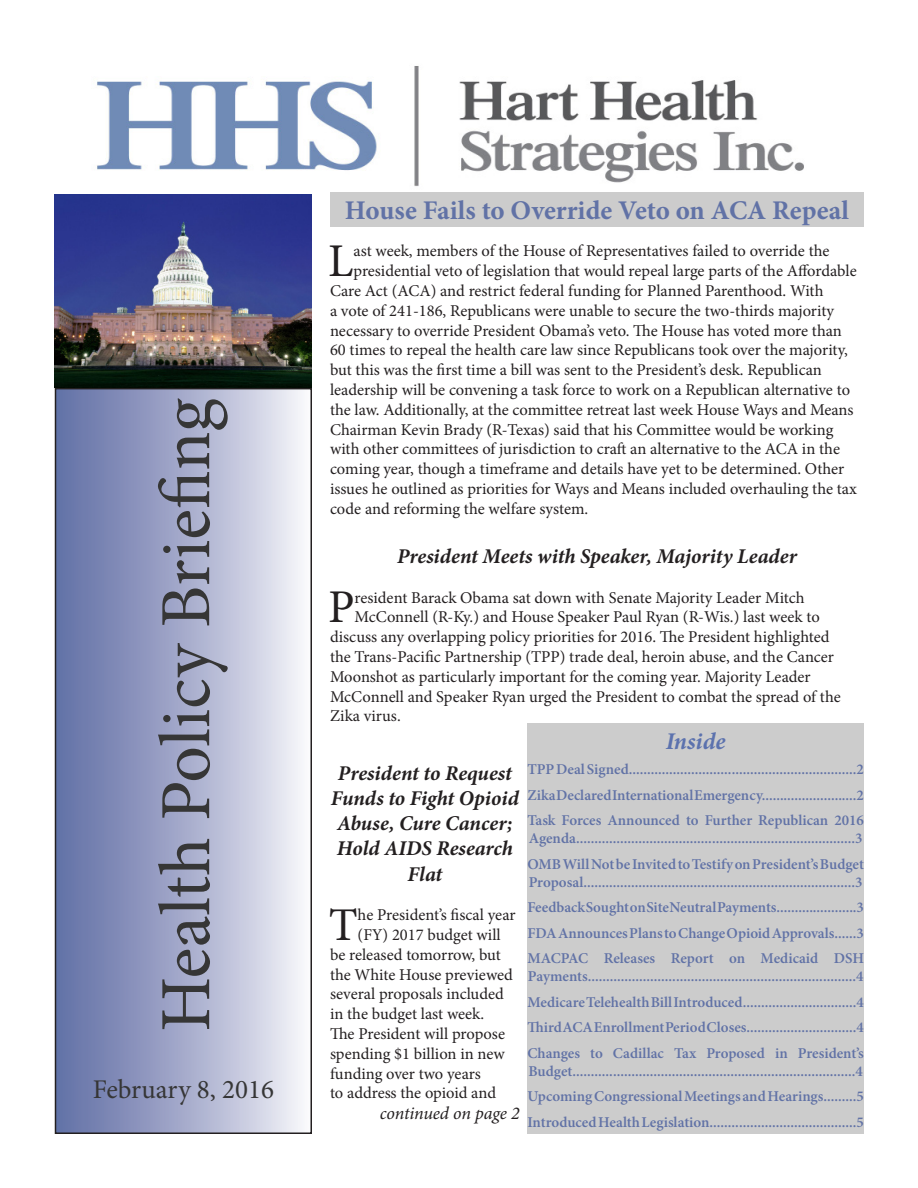
<style>
.page{position:relative;width:918px;height:1188px;background:#fff}
.page>*{position:absolute;margin:0;border:0;box-sizing:border-box;transform-origin:0 0}
.t1{font:72px "Minion Pro";color:#363636}
.Paragraph_Style_1{font:46.95px "Minion Pro";color:#231f20}
.t2{font:700 27px "Minion Pro";color:#6172a6}
.t3{font:27px "Minion Pro";color:#363636}
.t4{font:italic 700 24px "Minion Pro";letter-spacing:.005em;color:#5c72ae}
.t5{font:italic 700 21px/25.2px "Minion Pro";color:#231f20;text-align:center}
.t6{font:italic 18px "Minion Pro";letter-spacing:-.01em;color:#231f20}
.Paragraph_Style_1-2{font:16.5px "Minion Pro";color:#231f20}
.t7{font:600 15px/18px "Minion Pro";color:#6172a6}
</style>
<div class="page">
<div style="left:56px;top:389px;width:255px;height:744px;background:linear-gradient(to right,#5c6aa3,#f4f3f8)"></div>
<div style="left:55px;top:388px;width:257px;height:746px;border:2px solid #231f20"></div>
<div style="left:527px;top:724px;width:337px;height:410px;background:#ccc"></div>
<img style="left:97px;top:66px;width:707px;height:121px">
<div style="left:330px;top:192px;width:534px;height:35px;background:#ccc"></div>
<img style="left:54px;top:194px;width:258px;height:194px">
<p class="t1" style="left:138px;top:1032px;width:635px;rotate:-90deg">Health Policy Briefing</p>
<p class="t3" style="left:93px;top:1071px;width:183px">February 8, 2016</p>
<p class="t2" style="left:345px;top:192px;width:506px">House Fails to Override Veto on ACA Repeal</p>
<p class="Paragraph_Style_1" style="left:328px;top:230px;width:27px">L</p>
<p class="Paragraph_Style_1-2" style="left:354px;top:240px;width:478px">ast week, members of the House of Representatives failed to override the</p>
<p class="Paragraph_Style_1-2" style="left:354px;top:260px;width:505px">presidential veto of legislation that would repeal large parts of the Affordable</p>
<p class="Paragraph_Style_1-2" style="left:330px;top:280px;width:495px">Care Act (ACA) and restrict federal funding for Planned Parenthood. With</p>
<p class="Paragraph_Style_1-2" style="left:330px;top:300px;width:506px">a vote of 241-186, Republicans were unable to secure the two-thirds majority</p>
<p class="Paragraph_Style_1-2" style="left:330px;top:319px;width:513px">necessary to override President Obama’s veto. The House has voted more than</p>
<p class="Paragraph_Style_1-2" style="left:330px;top:339px;width:519px">60 times to repeal the health care law since Republicans took over the majority,</p>
<p class="Paragraph_Style_1-2" style="left:330px;top:359px;width:493px">but this was the first time a bill was sent to the President’s desk. Republican</p>
<p class="Paragraph_Style_1-2" style="left:330px;top:379px;width:522px">leadership will be convening a task force to work on a Republican alternative to</p>
<p class="Paragraph_Style_1-2" style="left:330px;top:399px;width:525px">the law. Additionally, at the committee retreat last week House Ways and Means</p>
<p class="Paragraph_Style_1-2" style="left:330px;top:418px;width:505px">Chairman Kevin Brady (R-Texas) said that his Committee would be working</p>
<p class="Paragraph_Style_1-2" style="left:330px;top:438px;width:512px">with other committees of jurisdiction to craft an alternative to the ACA in the</p>
<p class="Paragraph_Style_1-2" style="left:330px;top:458px;width:516px">coming year, though a timeframe and details have yet to be determined. Other</p>
<p class="Paragraph_Style_1-2" style="left:330px;top:478px;width:529px">issues he outlined as priorities for Ways and Means included overhauling the tax</p>
<p class="Paragraph_Style_1-2" style="left:330px;top:498px;width:260px">code and reforming the welfare system.</p>
<p class="t5" style="left:397px;top:543px;width:401px">President Meets with Speaker, Majority Leader</p>
<p class="Paragraph_Style_1" style="left:328px;top:576px;width:28px">P</p>
<p class="Paragraph_Style_1-2" style="left:355px;top:586px;width:452px">resident Barack Obama sat down with Senate Majority Leader Mitch</p>
<p class="Paragraph_Style_1-2" style="left:355px;top:606px;width:467px">McConnell (R-Ky.) and House Speaker Paul Ryan (R-Wis.) last week to</p>
<p class="Paragraph_Style_1-2" style="left:330px;top:626px;width:501px">discuss any overlapping policy priorities for 2016. The President highlighted</p>
<p class="Paragraph_Style_1-2" style="left:330px;top:646px;width:506px">the Trans-Pacific Partnership (TPP) trade deal, heroin abuse, and the Cancer</p>
<p class="Paragraph_Style_1-2" style="left:330px;top:665px;width:482px">Moonshot as particularly important for the coming year. Majority Leader</p>
<p class="Paragraph_Style_1-2" style="left:330px;top:685px;width:512px">McConnell and Speaker Ryan urged the President to combat the spread of the</p>
<p class="Paragraph_Style_1-2" style="left:330px;top:705px;width:72px">Zika virus.</p>
<p class="t5" style="left:331px;top:760px;width:190px">President to Request<br>Funds to Fight Opioid<br>Abuse, Cure Cancer;<br>Hold AIDS Research<br>Flat</p>
<p class="Paragraph_Style_1" style="left:329px;top:894px;width:30px">T</p>
<p class="Paragraph_Style_1-2" style="left:358px;top:904px;width:159px">he President’s fiscal year</p>
<p class="Paragraph_Style_1-2" style="left:358px;top:924px;width:145px">(FY) 2017 budget will</p>
<p class="Paragraph_Style_1-2" style="left:330px;top:944px;width:172px">be released tomorrow, but</p>
<p class="Paragraph_Style_1-2" style="left:330px;top:963px;width:185px">the White House previewed</p>
<p class="Paragraph_Style_1-2" style="left:330px;top:983px;width:175px">several proposals included</p>
<p class="Paragraph_Style_1-2" style="left:330px;top:1003px;width:156px">in the budget last week.</p>
<p class="Paragraph_Style_1-2" style="left:330px;top:1023px;width:177px">The President will propose</p>
<p class="Paragraph_Style_1-2" style="left:330px;top:1043px;width:176px">spending $1 billion in new</p>
<p class="Paragraph_Style_1-2" style="left:330px;top:1062px;width:152px">funding over two years</p>
<p class="Paragraph_Style_1-2" style="left:330px;top:1082px;width:168px">to address the opioid and</p>
<p class="t6" style="left:380px;top:1101px;width:142px">continued on page 2</p>
<p class="t4" style="left:666px;top:724px;width:61px">Inside</p>
<p class="t7" style="left:527px;top:760px;width:338px">TPP Deal Signed..............................................................2</p>
<p class="t7" style="left:527px;top:786px;width:338px">Zika Declared International Emergency..........................2</p>
<p class="t7" style="left:527px;top:811px;width:338px">Task Forces Announced to Further Republican 2016<br>Agenda............................................................................3</p>
<p class="t7" style="left:527px;top:855px;width:338px">OMB Will Not be Invited to Testify on President’s Budget<br>Proposal..........................................................................3</p>
<p class="t7" style="left:527px;top:898px;width:338px">Feedback Sought on Site Neutral Payments......................3</p>
<p class="t7" style="left:527px;top:924px;width:338px">FDA Announces Plans to Change Opioid Approvals......3</p>
<p class="t7" style="left:527px;top:949px;width:338px">MACPAC Releases Report on Medicaid DSH<br>Payments.........................................................................4</p>
<p class="t7" style="left:527px;top:993px;width:338px">Medicare Telehealth Bill Introduced...............................4</p>
<p class="t7" style="left:527px;top:1018px;width:338px">Third ACA Enrollment Period Closes..............................4</p>
<p class="t7" style="left:527px;top:1044px;width:338px">Changes to Cadillac Tax Proposed in President’s<br>Budget.............................................................................4</p>
<p class="t7" style="left:527px;top:1087px;width:338px">Upcoming Congressional Meetings and Hearings.........5</p>
<p class="t7" style="left:527px;top:1113px;width:338px">Introduced Health Legislation........................................5</p>
</div>
